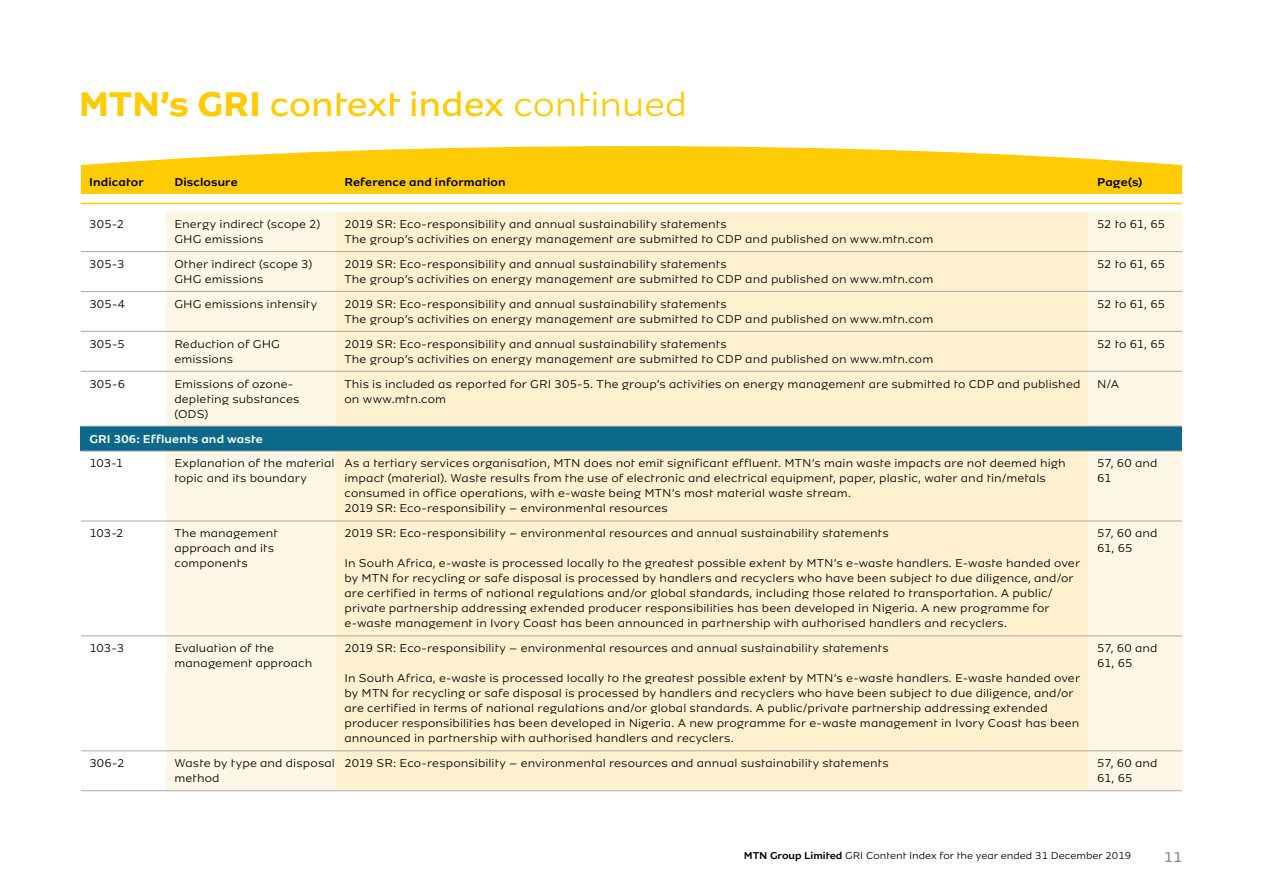
<style>
.page{position:relative;width:1263px;height:893px;background:#fff}
.page>*{position:absolute;margin:0;border:0;box-sizing:border-box;transform-origin:0 0}
.t1{font:36px "MTN Brighter Sans";color:#ffcb05}
.t2{font:15px "MTN Brighter Sans";color:#8a8c8e}
.t3{font:300 12px/15px "MTN Brighter Sans";letter-spacing:.01em;color:#000}
.t4{font:500 12px "MTN Brighter Sans";letter-spacing:.01em;color:#000}
.t5{font:500 12px "MTN Brighter Sans";letter-spacing:.015em;color:#fff}
.t6{font:300 10.5px "MTN Brighter Sans";color:#000}
.s1{font-weight:700}
.s2{font-weight:300}
.s3{font-weight:500}
</style>
<div class="page">
<svg style="left:81px;top:146px;width:1101px;height:48px;background:#ffd125"></svg>
<div style="left:166px;top:212px;width:1016px;height:578px;background:#fff7e5"></div>
<div style="left:336px;top:212px;width:753px;height:578px;background:#fff1d0"></div>
<div style="left:81px;top:426px;width:1101px;height:25px;background:#0d6989"></div>
<hr style="left:81px;top:251px;width:85px;height:1px;background:#a7a9ac">
<hr style="left:166px;top:251px;width:170px;height:1px;background:#a7a9ac">
<hr style="left:336px;top:251px;width:753px;height:1px;background:#a7a9ac">
<hr style="left:1089px;top:251px;width:93px;height:1px;background:#a7a9ac">
<hr style="left:81px;top:291px;width:85px;height:1px;background:#a7a9ac">
<hr style="left:166px;top:291px;width:170px;height:1px;background:#a7a9ac">
<hr style="left:336px;top:291px;width:753px;height:1px;background:#a7a9ac">
<hr style="left:1089px;top:291px;width:93px;height:1px;background:#a7a9ac">
<hr style="left:81px;top:331px;width:85px;height:1px;background:#a7a9ac">
<hr style="left:166px;top:331px;width:170px;height:1px;background:#a7a9ac">
<hr style="left:336px;top:331px;width:753px;height:1px;background:#a7a9ac">
<hr style="left:1089px;top:331px;width:93px;height:1px;background:#a7a9ac">
<hr style="left:81px;top:371px;width:85px;height:1px;background:#a7a9ac">
<hr style="left:166px;top:371px;width:170px;height:1px;background:#a7a9ac">
<hr style="left:336px;top:371px;width:753px;height:1px;background:#a7a9ac">
<hr style="left:1089px;top:371px;width:93px;height:1px;background:#a7a9ac">
<hr style="left:81px;top:426px;width:85px;height:1px;background:#a7a9ac">
<hr style="left:166px;top:426px;width:170px;height:1px;background:#a7a9ac">
<hr style="left:336px;top:426px;width:753px;height:1px;background:#a7a9ac">
<hr style="left:1089px;top:426px;width:93px;height:1px;background:#a7a9ac">
<hr style="left:81px;top:451px;width:85px;height:1px;background:#a7a9ac">
<hr style="left:166px;top:451px;width:170px;height:1px;background:#a7a9ac">
<hr style="left:336px;top:451px;width:753px;height:1px;background:#a7a9ac">
<hr style="left:1089px;top:451px;width:93px;height:1px;background:#a7a9ac">
<hr style="left:81px;top:521px;width:85px;height:1px;background:#a7a9ac">
<hr style="left:166px;top:521px;width:170px;height:1px;background:#a7a9ac">
<hr style="left:336px;top:521px;width:753px;height:1px;background:#a7a9ac">
<hr style="left:1089px;top:521px;width:93px;height:1px;background:#a7a9ac">
<hr style="left:81px;top:635px;width:85px;height:1px;background:#a7a9ac">
<hr style="left:166px;top:635px;width:170px;height:1px;background:#a7a9ac">
<hr style="left:336px;top:635px;width:753px;height:1px;background:#a7a9ac">
<hr style="left:1089px;top:635px;width:93px;height:1px;background:#a7a9ac">
<hr style="left:81px;top:750px;width:85px;height:1px;background:#a7a9ac">
<hr style="left:166px;top:750px;width:170px;height:1px;background:#a7a9ac">
<hr style="left:336px;top:750px;width:753px;height:1px;background:#a7a9ac">
<hr style="left:1089px;top:750px;width:93px;height:1px;background:#a7a9ac">
<hr style="left:81px;top:790px;width:85px;height:1px;background:#a7a9ac">
<hr style="left:166px;top:790px;width:170px;height:1px;background:#a7a9ac">
<hr style="left:336px;top:790px;width:753px;height:1px;background:#a7a9ac">
<hr style="left:1089px;top:790px;width:93px;height:1px;background:#a7a9ac">
<hr style="left:81px;top:203px;width:85px;height:1px;background:#ffcb05">
<hr style="left:166px;top:203px;width:170px;height:1px;background:#ffcb05">
<hr style="left:336px;top:203px;width:753px;height:1px;background:#ffcb05">
<hr style="left:1089px;top:203px;width:93px;height:1px;background:#ffcb05">
<h1 class="t1" style="left:79px;top:83px;width:610px"><span class="s1">MTN’s GRI</span> context index <span class="s2">continued</span></h1>
<p class="t4" style="left:89px;top:175px;width:56px">Indicator</p>
<p class="t4" style="left:174px;top:175px;width:65px">Disclosure</p>
<p class="t4" style="left:344px;top:175px;width:163px">Reference and information</p>
<p class="t4" style="left:1097px;top:175px;width:47px">Page(s)</p>
<p class="t3" style="left:89px;top:216px;width:36px">305-2</p>
<p class="t3" style="left:174px;top:216px;width:147px">Energy indirect (scope 2)<br>GHG emissions</p>
<p class="t3" style="left:344px;top:216px;width:590px">2019 SR: Eco-responsibility and annual sustainability statements<br>The group’s activities on energy management are submitted to CDP and published on www.mtn.com</p>
<p class="t3" style="left:1097px;top:216px;width:69px">52 to 61, 65</p>
<p class="t3" style="left:89px;top:256px;width:37px">305-3</p>
<p class="t3" style="left:174px;top:256px;width:139px">Other indirect (scope 3)<br>GHG emissions</p>
<p class="t3" style="left:344px;top:256px;width:590px">2019 SR: Eco-responsibility and annual sustainability statements<br>The group’s activities on energy management are submitted to CDP and published on www.mtn.com</p>
<p class="t3" style="left:1097px;top:256px;width:69px">52 to 61, 65</p>
<p class="t3" style="left:89px;top:296px;width:37px">305-4</p>
<p class="t3" style="left:174px;top:296px;width:144px">GHG emissions intensity</p>
<p class="t3" style="left:344px;top:296px;width:590px">2019 SR: Eco-responsibility and annual sustainability statements<br>The group’s activities on energy management are submitted to CDP and published on www.mtn.com</p>
<p class="t3" style="left:1097px;top:296px;width:69px">52 to 61, 65</p>
<p class="t3" style="left:89px;top:336px;width:37px">305-5</p>
<p class="t3" style="left:174px;top:336px;width:107px">Reduction of GHG emissions</p>
<p class="t3" style="left:344px;top:336px;width:590px">2019 SR: Eco-responsibility and annual sustainability statements<br>The group’s activities on energy management are submitted to CDP and published on www.mtn.com</p>
<p class="t3" style="left:1097px;top:336px;width:69px">52 to 61, 65</p>
<p class="t3" style="left:89px;top:376px;width:37px">305-6</p>
<p class="t3" style="left:174px;top:376px;width:127px">Emissions of ozone&shy;depleting substances (ODS)</p>
<p class="t3" style="left:344px;top:376px;width:737px">This is included as reported for GRI 305-5. The group’s activities on energy management are submitted to CDP and published on www.mtn.com</p>
<p class="t3" style="left:1097px;top:376px;width:24px">N/A</p>
<p class="t5" style="left:89px;top:431px;width:175px">GRI 306: Effluents and waste</p>
<p class="t3" style="left:89px;top:456px;width:35px">103-1</p>
<p class="t3" style="left:174px;top:456px;width:162px">Explanation of the material topic and its boundary</p>
<p class="t3" style="left:344px;top:456px;width:723px">As a tertiary services organisation, MTN does not emit significant effluent. MTN’s main waste impacts are not deemed high impact (material). Waste results from the use of electronic and electrical equipment, paper, plastic, water and tin/metals consumed in office operations, with e-waste being MTN’s most material waste stream.<br>2019 SR: Eco-responsibility – environmental resources</p>
<p class="t3" style="left:1097px;top:456px;width:62px">57, 60 and<br>61</p>
<p class="t3" style="left:89px;top:526px;width:36px">103-2</p>
<p class="t3" style="left:174px;top:526px;width:105px">The management approach and its components</p>
<p class="t3" style="left:344px;top:526px;width:546px">2019 SR: Eco-responsibility – environmental resources and annual sustainability statements</p>
<p class="t3" style="left:1097px;top:526px;width:62px">57, 60 and<br>61, 65</p>
<p class="t3" style="left:344px;top:556px;width:737px">In South Africa, e-waste is processed locally to the greatest possible extent by MTN’s e-waste handlers. E-waste handed over by MTN for recycling or safe disposal is processed by handlers and recyclers who have been subject to due diligence, and/or are certified in terms of national regulations and/or global standards, including those related to transportation. A public/ private partnership addressing extended producer responsibilities has been developed in Nigeria. A new programme for e-waste management in Ivory Coast has been announced in partnership with authorised handlers and recyclers.</p>
<p class="t3" style="left:89px;top:641px;width:36px">103-3</p>
<p class="t3" style="left:174px;top:641px;width:139px">Evaluation of the management approach</p>
<p class="t3" style="left:345px;top:641px;width:546px">2019 SR: Eco-responsibility – environmental resources and annual sustainability statements</p>
<p class="t3" style="left:345px;top:671px;width:737px">In South Africa, e-waste is processed locally to the greatest possible extent by MTN’s e-waste handlers. E-waste handed over by MTN for recycling or safe disposal is processed by handlers and recyclers who have been subject to due diligence, and/or are certified in terms of national regulations and/or global standards. A public/private partnership addressing extended producer responsibilities has been developed in Nigeria. A new programme for e-waste management in Ivory Coast has been announced in partnership with authorised handlers and recyclers.</p>
<p class="t3" style="left:1097px;top:641px;width:62px">57, 60 and<br>61, 65</p>
<p class="t3" style="left:89px;top:756px;width:37px">306-2</p>
<p class="t3" style="left:174px;top:756px;width:162px">Waste by type and disposal method</p>
<p class="t3" style="left:345px;top:756px;width:546px">2019 SR: Eco-responsibility – environmental resources and annual sustainability statements</p>
<p class="t3" style="left:1097px;top:756px;width:62px">57, 60 and<br>61, 65</p>
<p class="t6" style="left:744px;top:849px;width:389px"><span class="s3">MTN Group Limited</span> GRI Content Index for the year ended 31 December 2019</p>
<p class="t2" style="left:1164px;top:849px;width:20px">11</p>
</div>
